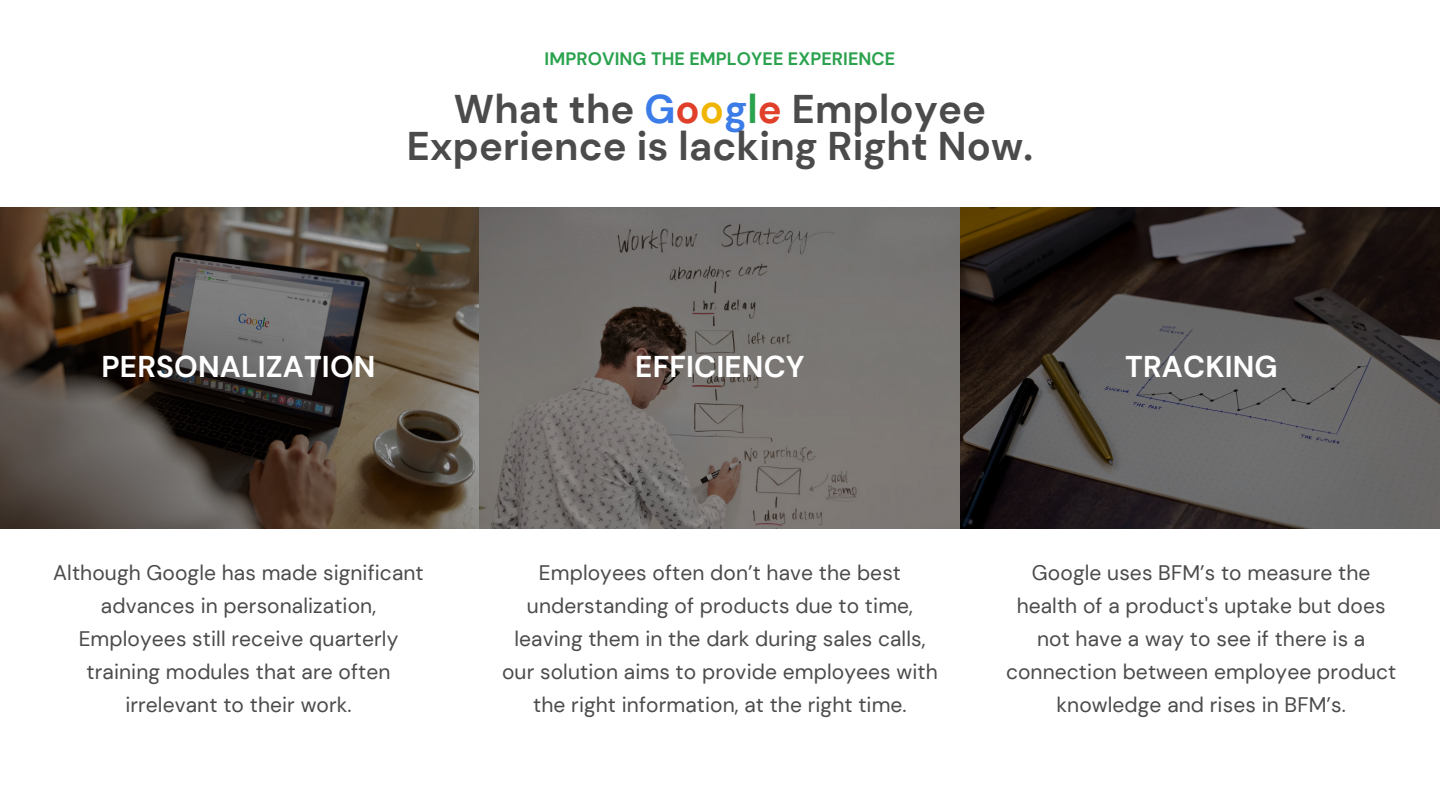
<style>
.page{position:relative;width:1440px;height:810px;background:#fff}
.page>*{position:absolute;margin:0;border:0;box-sizing:border-box;transform-origin:0 0}
.t1{font:700 40px/37.5px "DM Sans";letter-spacing:.005em;color:#4b4b4b;text-align:center}
.t2{font:700 30px "DM Sans";letter-spacing:.005em;color:#fff}
.t3{font:21px/33px "DM Sans";letter-spacing:.005em;color:#4b4b4b;text-align:center}
.t4{font:700 18px "DM Sans";letter-spacing:.005em;color:#2aa24e}
.s1{color:#3b7ce8}
.s2{color:#e03f2a}
.s3{color:#f0b502}
.s4{color:#2aa24e}
</style>
<div class="page">
<img style="left:0;top:208px;width:1440px;height:321px">
<p class="t4" style="left:545px;top:47px;width:352px">IMPROVING THE EMPLOYEE EXPERIENCE</p>
<p class="t1" style="left:407px;top:91px;width:628px">What the <span class="s1">G</span><span class="s2">o</span><span class="s3">o</span><span class="s1">g</span><span class="s4">l</span><span class="s2">e</span> Employee<br>Experience is lacking Right Now.</p>
<p class="t2" style="left:102px;top:347px;width:276px">PERSONALIZATION</p>
<p class="t2" style="left:635px;top:347px;width:171px">EFFICIENCY</p>
<p class="t2" style="left:1125px;top:347px;width:154px">TRACKING</p>
<p class="t3" style="left:53px;top:557px;width:372px">Although Google has made significant advances in personalization,<br>Employees still receive quarterly training modules that are often irrelevant to their work.</p>
<p class="t3" style="left:502px;top:557px;width:437px">Employees often don’t have the best understanding of products due to time, leaving them in the dark during sales calls, our solution aims to provide employees with the right information, at the right time.</p>
<p class="t3" style="left:1006px;top:557px;width:392px">Google uses BFM’s to measure the health of a product's uptake but does not have a way to see if there is a connection between employee product knowledge and rises in BFM’s.</p>
</div>
